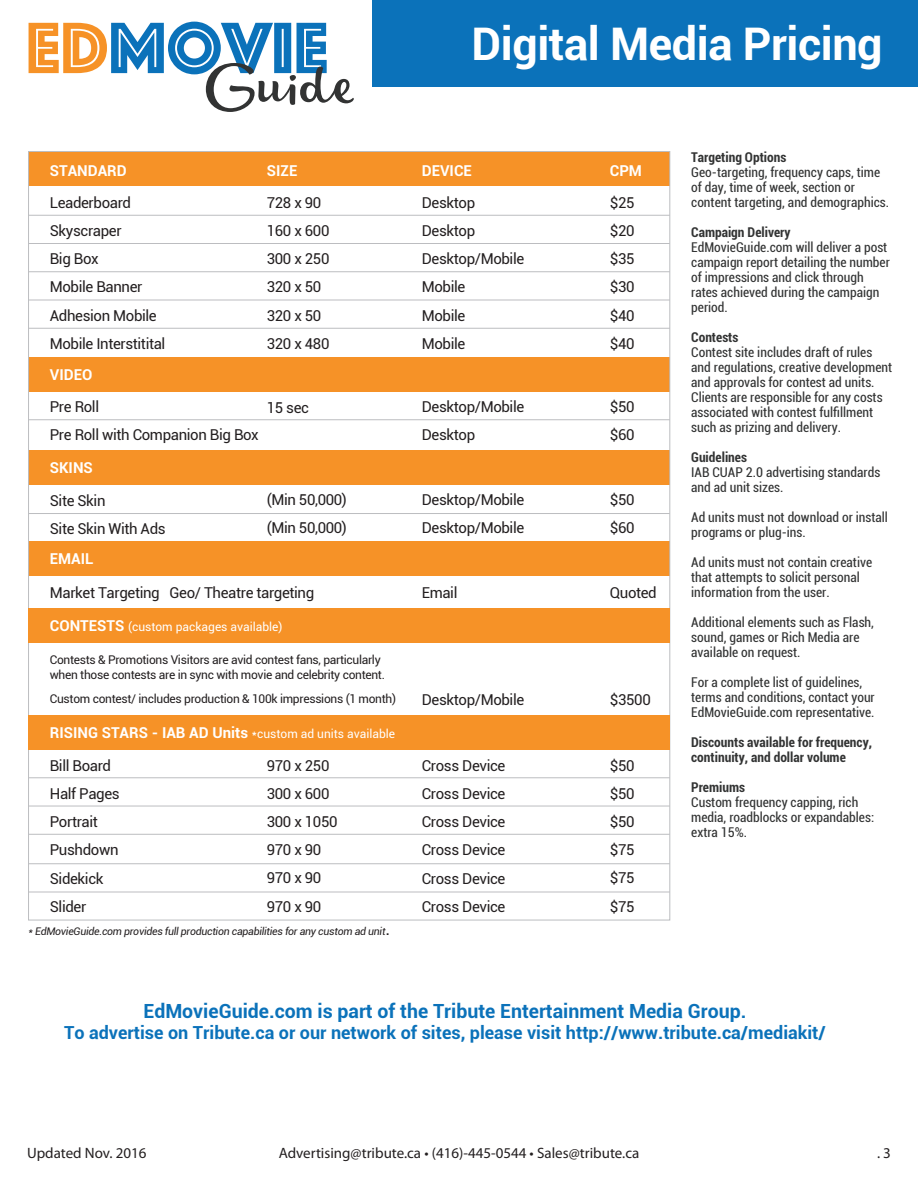
<style>
.page{position:relative;width:918px;height:1188px;background:#fff}
.page>*{position:absolute;margin:0;border:0;box-sizing:border-box;transform-origin:0 0}
.t1{font:700 45px "Roboto";letter-spacing:-.01em;color:#fff}
.t2{font:700 19.5px "Roboto";color:#0b72ba}
.t3{font:700 18px "Roboto";color:#0b72ba}
.t4{font:15px/28.2px "Roboto";letter-spacing:-.025em;color:#231f20}
.t5{font:15px "Myriad Pro";color:#231f20}
.t6{font:700 15px "Roboto";color:#fff}
.t7{font:condensed 13.5px/15px "Roboto";color:#323333}
.t8{font:700 condensed 13.5px/15px "Roboto";color:#323333}
.t9{font:12px/15px "Roboto";letter-spacing:-.025em;color:#231f20}
.t10{font:12px "Roboto";color:#fff}
.t11{font:italic 10.5px "Roboto";letter-spacing:-.025em;color:#231f20}
.s1{font-weight:700;font-size:15px}
.s2{font-style:normal;font-size:18px}
</style>
<div class="page">
<svg style="left:29px;top:22px;width:325px;height:90px"></svg>
<div style="left:373px;top:0;width:545px;height:87px;background:#0b72ba"></div>
<div style="left:29px;top:152px;width:641px;height:34px;background:#f69227"></div>
<div style="left:29px;top:357px;width:641px;height:35px;background:#f69227"></div>
<div style="left:29px;top:451px;width:641px;height:34px;background:#f69227"></div>
<div style="left:29px;top:542px;width:641px;height:34px;background:#f69227"></div>
<hr style="left:29px;top:215px;width:641px;height:1px;background:#bcbdc0">
<hr style="left:29px;top:243px;width:641px;height:1px;background:#bcbdc0">
<hr style="left:29px;top:271px;width:641px;height:1px;background:#bcbdc0">
<hr style="left:29px;top:300px;width:641px;height:1px;background:#bcbdc0">
<hr style="left:29px;top:328px;width:641px;height:1px;background:#bcbdc0">
<hr style="left:29px;top:419px;width:641px;height:1px;background:#bcbdc0">
<hr style="left:29px;top:513px;width:641px;height:1px;background:#bcbdc0">
<hr style="left:29px;top:777px;width:641px;height:1px;background:#bcbdc0">
<hr style="left:29px;top:806px;width:641px;height:1px;background:#bcbdc0">
<hr style="left:29px;top:834px;width:641px;height:1px;background:#bcbdc0">
<hr style="left:29px;top:863px;width:641px;height:1px;background:#bcbdc0">
<hr style="left:29px;top:892px;width:641px;height:1px;background:#bcbdc0">
<div style="left:29px;top:608px;width:641px;height:35px;background:#f69227"></div>
<div style="left:29px;top:716px;width:641px;height:34px;background:#f69227"></div>
<h1 class="t1" style="left:472px;top:12px;width:413px">Digital Media Pricing</h1>
<p class="t6" style="left:50px;top:160px;width:78px">STANDARD</p>
<p class="t6" style="left:267px;top:160px;width:32px">SIZE</p>
<p class="t6" style="left:422px;top:160px;width:52px">DEVICE</p>
<p class="t6" style="left:610px;top:160px;width:34px">CPM</p>
<p class="t4" style="left:50px;top:188px;width:117px">Leaderboard<br>Skyscraper<br>Big Box<br>Mobile Banner<br>Adhesion Mobile<br>Mobile Interstitital</p>
<p class="t4" style="left:267px;top:188px;width:64px">728 x 90<br>160 x 600<br>300 x 250<br>320 x 50<br>320 x 50<br>320 x 480</p>
<p class="t4" style="left:422px;top:188px;width:104px">Desktop<br>Desktop<br>Desktop/Mobile<br>Mobile<br>Mobile<br>Mobile</p>
<p class="t4" style="left:610px;top:188px;width:26px;text-align:justify">$25 $20 $35 $30 $40 $40</p>
<p class="t6" style="left:50px;top:364px;width:44px">VIDEO</p>
<p class="t4" style="left:50px;top:392px;width:211px">Pre Roll<br>Pre Roll with Companion Big Box</p>
<p class="t6" style="left:50px;top:457px;width:45px">SKINS</p>
<p class="t4" style="left:50px;top:486px;width:117px">Site Skin<br>Site Skin With Ads</p>
<p class="t6" style="left:50px;top:548px;width:45px">EMAIL</p>
<p class="t4" style="left:267px;top:393px;width:44px">15 sec</p>
<p class="t4" style="left:422px;top:392px;width:104px">Desktop/Mobile<br>Desktop</p>
<p class="t4" style="left:267px;top:485px;width:82px">(Min 50,000) (Min 50,000)</p>
<p class="t4" style="left:422px;top:485px;width:104px">Desktop/Mobile<br>Desktop/Mobile</p>
<p class="t4" style="left:50px;top:578px;width:266px">Market Targeting Geo/ Theatre targeting</p>
<p class="t10" style="left:50px;top:618px;width:234px"><span class="s1">CONTESTS</span> (custom packages available)</p>
<p class="t9" style="left:50px;top:651px;width:337px">Contests &amp; Promotions Visitors are avid contest fans, particularly when those contests are in sync with movie and celebrity content.</p>
<p class="t9" style="left:50px;top:690px;width:348px">Custom contest/ includes production &amp; 100k impressions (1 month)</p>
<p class="t10" style="left:50px;top:726px;width:347px"><span class="s1">RISING STARS - IAB AD Units</span> *custom ad units available</p>
<p class="t4" style="left:50px;top:751px;width:71px">Bill Board<br>Half Pages<br>Portrait<br>Pushdown<br>Sidekick<br>Slider</p>
<p class="t11" style="left:29px;top:924px;width:363px">* EdMovieGuide.com provides full production capabilities for any custom ad unit<span class="s2">.</span></p>
<p class="t4" style="left:267px;top:751px;width:72px">970 x 250<br>300 x 600<br>300 x 1050<br>970 x 90<br>970 x 90<br>970 x 90</p>
<p class="t4" style="left:422px;top:578px;width:37px">Email</p>
<p class="t4" style="left:422px;top:685px;width:104px">Desktop/Mobile</p>
<p class="t4" style="left:422px;top:751px;width:85px;text-align:justify">Cross Device Cross Device Cross Device Cross Device Cross Device Cross Device</p>
<p class="t4" style="left:610px;top:392px;width:26px">$50 $60</p>
<p class="t4" style="left:610px;top:485px;width:26px">$50 $60</p>
<p class="t4" style="left:610px;top:578px;width:49px">Quoted</p>
<p class="t4" style="left:610px;top:685px;width:43px">$3500</p>
<p class="t4" style="left:610px;top:751px;width:26px;text-align:justify">$50 $50 $50 $75 $75 $75</p>
<p class="t8" style="left:691px;top:149px;width:97px">Targeting Options</p>
<p class="t7" style="left:691px;top:165px;width:199px">Geo-targeting, frequency caps, time of day, time of week, section or content targeting, and demographics.</p>
<p class="t8" style="left:691px;top:224px;width:101px">Campaign Delivery</p>
<p class="t7" style="left:691px;top:240px;width:200px">EdMovieGuide.com will deliver a post campaign report detailing the number of impressions and click through rates achieved during the campaign period.</p>
<p class="t8" style="left:691px;top:329px;width:49px">Contests</p>
<p class="t7" style="left:691px;top:345px;width:202px">Contest site includes draft of rules and regulations, creative development and approvals for contest ad units.<br>Clients are responsible for any costs associated with contest fulfillment such as prizing and delivery.</p>
<p class="t8" style="left:691px;top:449px;width:57px">Guidelines</p>
<p class="t7" style="left:691px;top:464px;width:191px">IAB CUAP 2.0 advertising standards and ad unit sizes.</p>
<p class="t7" style="left:691px;top:509px;width:198px">Ad units must not download or install programs or plug-ins.</p>
<p class="t7" style="left:691px;top:554px;width:182px">Ad units must not contain creative that attempts to solicit personal information from the user.</p>
<p class="t7" style="left:691px;top:614px;width:184px">Additional elements such as Flash, sound, games or Rich Media are available on request.</p>
<p class="t7" style="left:691px;top:674px;width:185px">For a complete list of guidelines, terms and conditions, contact your<br>EdMovieGuide.com representative.</p>
<p class="t8" style="left:691px;top:734px;width:182px">Discounts available for frequency, continuity, and dollar volume</p>
<p class="t8" style="left:691px;top:779px;width:55px">Premiums</p>
<p class="t7" style="left:691px;top:794px;width:184px">Custom frequency capping, rich media, roadblocks or expandables: extra 15%.</p>
<h2 class="t2" style="left:144px;top:997px;width:604px">EdMovieGuide.com is part of the Tribute Entertainment Media Group.</h2>
<h3 class="t3" style="left:64px;top:1020px;width:763px">To advertise on Tribute.ca or our network of sites, please visit http://www.tribute.ca/mediakit/</h3>
<p class="t5" style="left:27px;top:1144px;width:121px">Updated Nov. 2016</p>
<p class="t5" style="left:279px;top:1144px;width:362px">Advertising@tribute.ca • (416)-445-0544 • Sales@tribute.ca</p>
<p class="t5" style="left:877px;top:1144px;width:15px">. 3</p>
</div>
